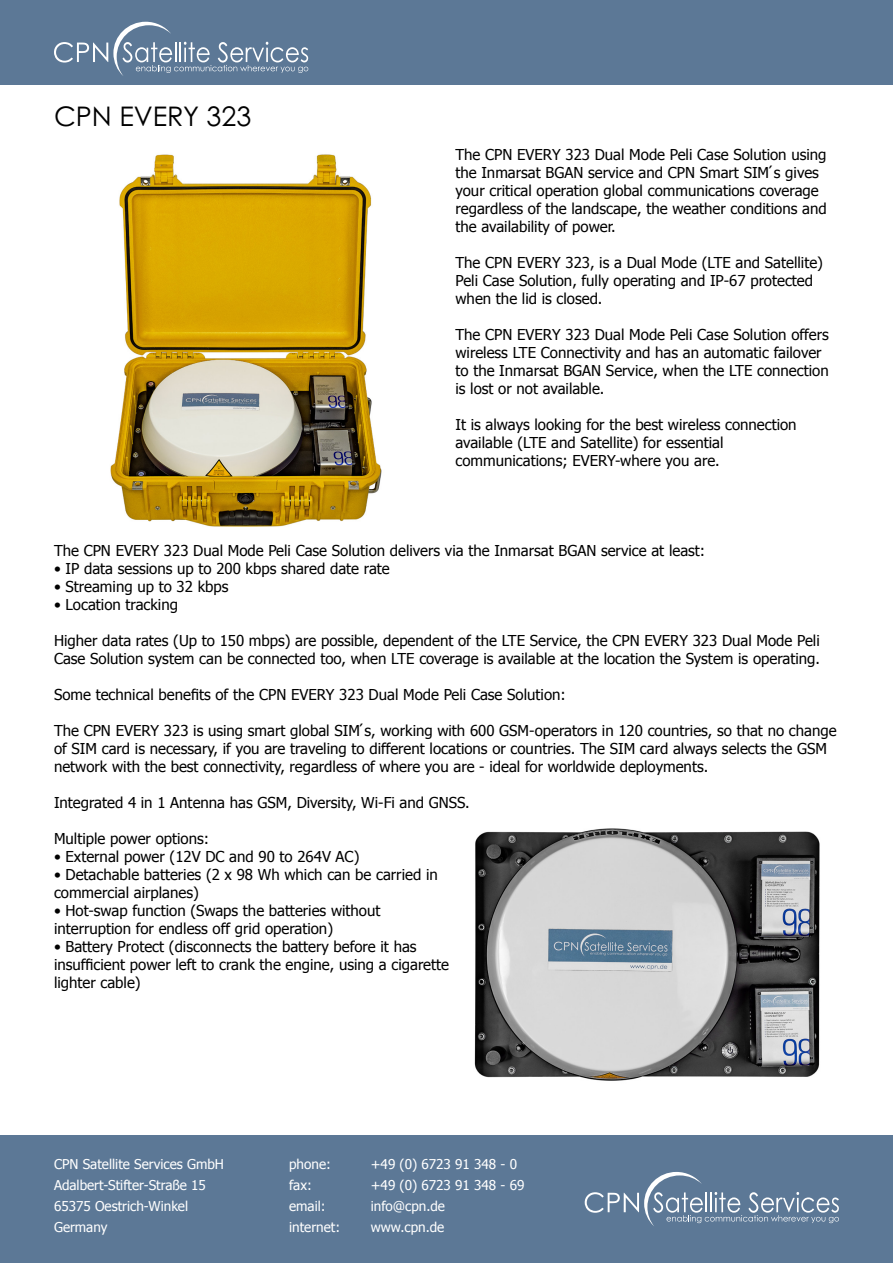
<style>
.page{position:relative;width:893px;height:1263px;background:#fff}
.page>*{position:absolute;margin:0;border:0;box-sizing:border-box;transform-origin:0 0}
.t1{font:27px "Century Gothic Pro";color:#000}
.t2{font:15px/18px "Tahoma";color:#000}
.t3{font:13.5px/21px "Tahoma";color:#fff}
</style>
<div class="page">
<div style="left:0;top:0;width:893px;height:85px;background:#5c7896"></div>
<div style="left:0;top:1135px;width:893px;height:128px;background:#5c7896"></div>
<svg style="left:54px;top:22px;width:254px;height:54px"></svg>
<svg style="left:585px;top:1172px;width:254px;height:54px"></svg>
<img style="left:110px;top:154px;width:272px;height:373px">
<img style="left:474px;top:828px;width:346px;height:253px">
<h1 class="t1" style="left:54px;top:100px;width:199px">CPN EVERY 323</h1>
<p class="t2" style="left:455px;top:145px;width:373px">The CPN EVERY 323 Dual Mode Peli Case Solution using the Inmarsat BGAN service and CPN Smart SIM ́s gives your critical operation global communications coverage regardless of the landscape, the weather conditions and the availability of power.</p>
<p class="t2" style="left:455px;top:253px;width:369px">The CPN EVERY 323, is a Dual Mode (LTE and Satellite)<br>Peli Case Solution, fully operating and IP-67 protected when the lid is closed.</p>
<p class="t2" style="left:455px;top:325px;width:375px">The CPN EVERY 323 Dual Mode Peli Case Solution offers wireless LTE Connectivity and has an automatic failover to the Inmarsat BGAN Service, when the LTE connection is lost or not available.</p>
<p class="t2" style="left:455px;top:415px;width:343px">It is always looking for the best wireless connection available (LTE and Satellite) for essential communications; EVERY-where you are.</p>
<p class="t2" style="left:54px;top:541px;width:653px">The CPN EVERY 323 Dual Mode Peli Case Solution delivers via the Inmarsat BGAN service at least:</p>
<p class="t2" style="left:54px;top:559px;width:337px">• IP data sessions up to 200 kbps shared date rate</p>
<p class="t2" style="left:54px;top:577px;width:176px">• Streaming up to 32 kbps</p>
<p class="t2" style="left:54px;top:595px;width:126px">• Location tracking</p>
<p class="t2" style="left:54px;top:631px;width:767px">Higher data rates (Up to 150 mbps) are possible, dependent of the LTE Service, the CPN EVERY 323 Dual Mode Peli<br>Case Solution system can be connected too, when LTE coverage is available at the location the System is operating.</p>
<p class="t2" style="left:54px;top:685px;width:513px">Some technical benefits of the CPN EVERY 323 Dual Mode Peli Case Solution:</p>
<p class="t2" style="left:54px;top:721px;width:784px">The CPN EVERY 323 is using smart global SIM ́s, working with 600 GSM-operators in 120 countries, so that no change of SIM card is necessary, if you are traveling to different locations or countries. The SIM card always selects the GSM network with the best connectivity, regardless of where you are - ideal for worldwide deployments.</p>
<p class="t2" style="left:54px;top:793px;width:417px">Integrated 4 in 1 Antenna has GSM, Diversity, Wi-Fi and GNSS.</p>
<p class="t2" style="left:54px;top:829px;width:157px">Multiple power options:</p>
<p class="t2" style="left:54px;top:847px;width:307px">• External power (12V DC and 90 to 264V AC)</p>
<p class="t2" style="left:54px;top:865px;width:385px">• Detachable batteries (2 x 98 Wh which can be carried in commercial airplanes)</p>
<p class="t2" style="left:54px;top:901px;width:328px">• Hot-swap function (Swaps the batteries without interruption for endless off grid operation)</p>
<p class="t2" style="left:54px;top:937px;width:396px">• Battery Protect (disconnects the battery before it has insufficient power left to crank the engine, using a cigarette lighter cable)</p>
<p class="t3" style="left:54px;top:1153px;width:171px">CPN Satellite Services GmbH<br>Adalbert-Stifter-Straße 15<br>65375 Oestrich-Winkel<br>Germany</p>
<p class="t3" style="left:289px;top:1153px;width:53px">phone: fax: email: internet:</p>
<p class="t3" style="left:371px;top:1153px;width:155px">+49 (0) 6723 91 348 - 0 +49 (0) 6723 91 348 - 69 info@cpn.de<br>www.cpn.de</p>
</div>
